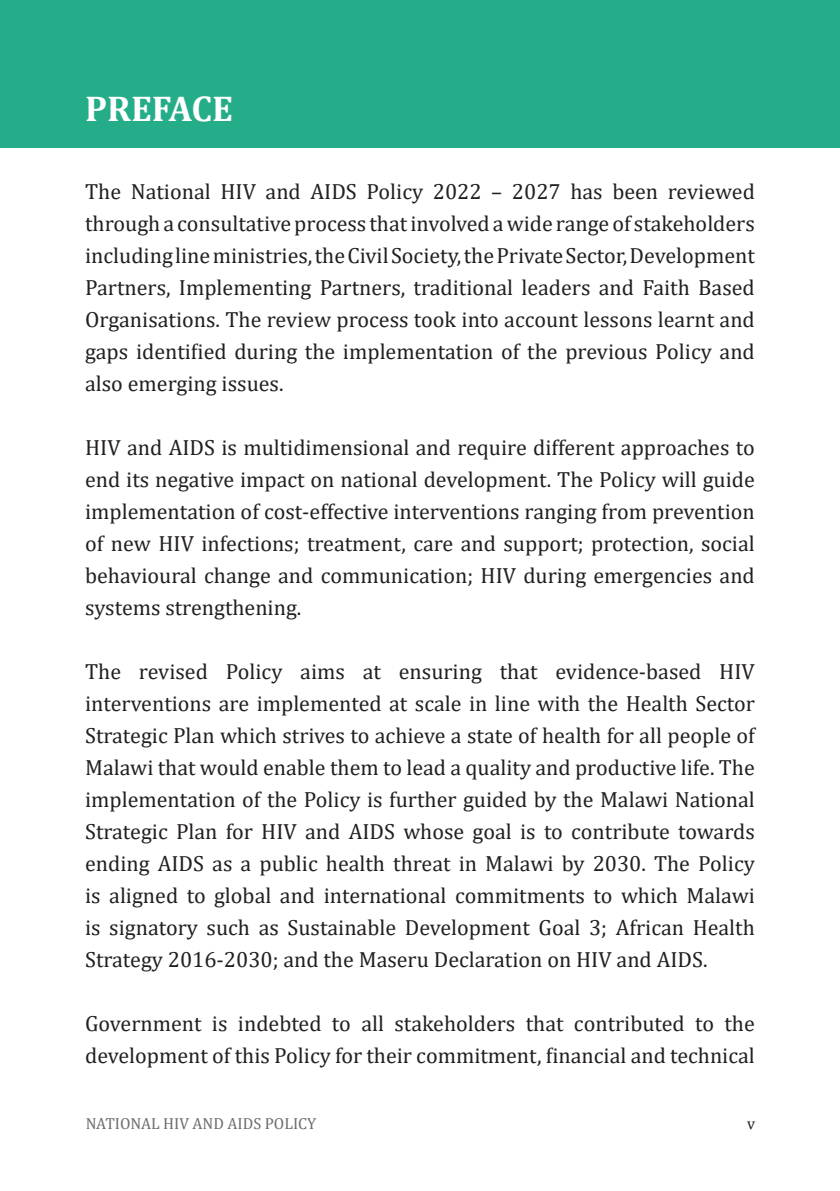
<style>
.page{position:relative;width:840px;height:1191px;background:#fff}
.page>*{position:absolute;margin:0;border:0;box-sizing:border-box;transform-origin:0 0}
.t1{font:700 36px "Cambria";color:#fff}
.t2{font:22px/32px "Cambria";color:#231f20;text-align:justify}
.t3{font:16px "Cambria";color:#6c6d70}
.t4{font:16px "Cambria";color:#231f20}
</style>
<div class="page">
<div style="left:0;top:0;width:839px;height:147px;background:#25ac89"></div>
<h1 class="t1" style="left:85px;top:83px;width:149px">PREFACE</h1>
<p class="t2" style="left:85px;top:175px;width:671px">The National HIV and AIDS Policy 2022 – 2027 has been reviewed through a consultative process that involved a wide range of stakeholders including line ministries, the Civil Society, the Private Sector, Development Partners, Implementing Partners, traditional leaders and Faith Based Organisations. The review process took into account lessons learnt and gaps identified during the implementation of the previous Policy and also emerging issues.</p>
<p class="t2" style="left:85px;top:431px;width:670px">HIV and AIDS is multidimensional and require different approaches to end its negative impact on national development. The Policy will guide implementation of cost-effective interventions ranging from prevention of new HIV infections; treatment, care and support; protection, social behavioural change and communication; HIV during emergencies and systems strengthening.</p>
<p class="t2" style="left:85px;top:655px;width:671px">The revised Policy aims at ensuring that evidence-based HIV interventions are implemented at scale in line with the Health Sector Strategic Plan which strives to achieve a state of health for all people of Malawi that would enable them to lead a quality and productive life. The implementation of the Policy is further guided by the Malawi National Strategic Plan for HIV and AIDS whose goal is to contribute towards ending AIDS as a public health threat in Malawi by 2030. The Policy is aligned to global and international commitments to which Malawi is signatory such as Sustainable Development Goal 3; African Health Strategy 2016-2030; and the Maseru Declaration on HIV and AIDS.</p>
<p class="t2" style="left:85px;top:1007px;width:671px">Government is indebted to all stakeholders that contributed to the development of this Policy for their commitment, financial and technical</p>
<p class="t3" style="left:86px;top:1113px;width:232px">NATIONAL HIV AND AIDS POLICY</p>
<p class="t4" style="left:746px;top:1113px;width:10px">v</p>
</div>
